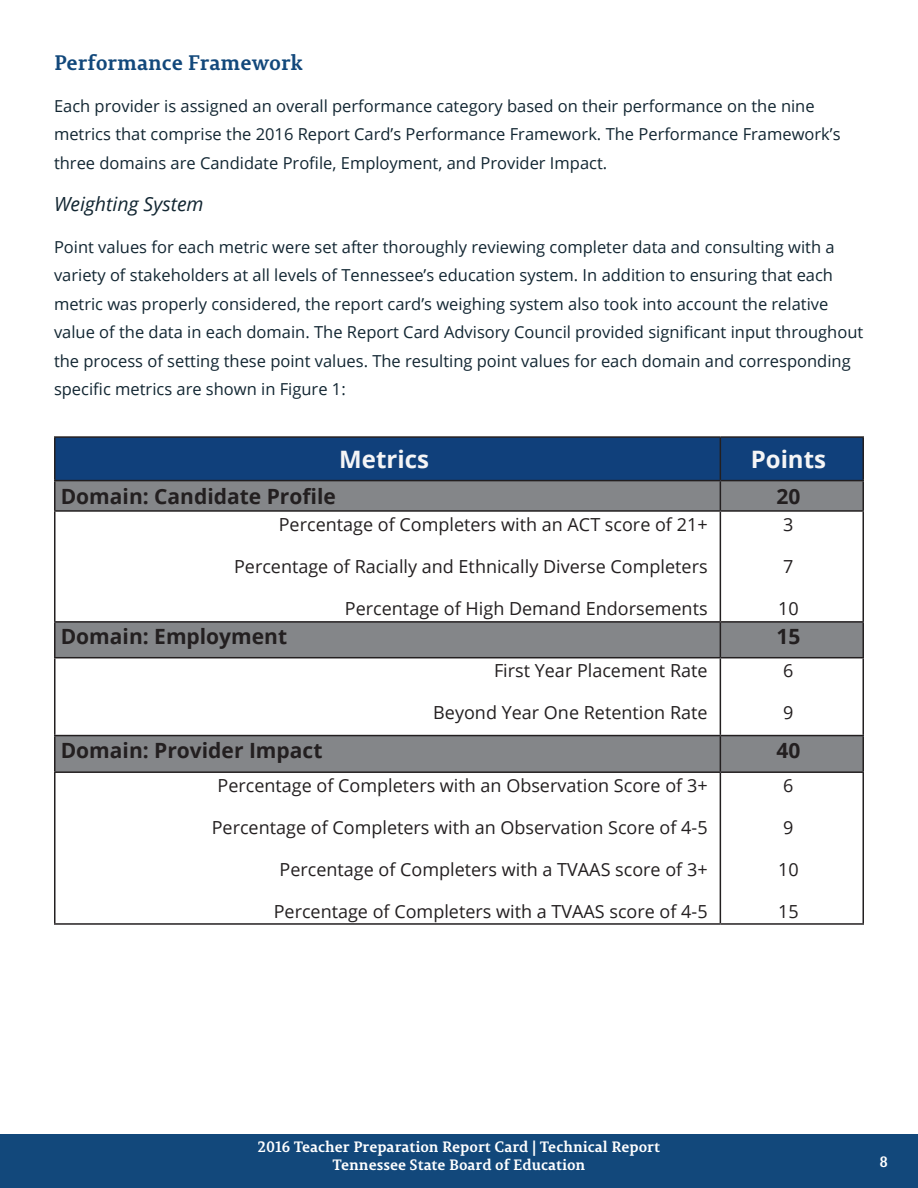
<style>
.page{position:relative;width:918px;height:1188px;background:#fff}
.page>*{position:absolute;margin:0;border:0;box-sizing:border-box;transform-origin:0 0}
.t1{font:700 24px "Open Sans";color:#f5f5f6}
.t2{font:700 21px "Open Sans";color:#231f20}
.t3{font:700 21px "Permian Slab Serif Typeface";color:#12487b}
.t4{font:italic 19.5px "Open Sans";color:#122632}
.t5{font:18px "Open Sans";color:#231f20}
.t6{font:16.5px/28.5px "Open Sans";color:#122632}
.t7{font:700 15px/18px "Permian Slab Serif Typeface";color:#fff;text-align:center}
</style>
<div class="page">
<div style="left:0;top:1134px;width:918px;height:54px;background:#12487b"></div>
<div style="left:56px;top:623px;width:806px;height:34px;background:#848689"></div>
<div style="left:56px;top:736px;width:806px;height:35px;background:#848689"></div>
<hr style="left:54px;top:436px;width:666px;height:2px;background:#231f20">
<hr style="left:54px;top:438px;width:2px;height:42px;background:#231f20">
<hr style="left:720px;top:436px;width:144px;height:2px;background:#231f20">
<hr style="left:862px;top:438px;width:2px;height:42px;background:#231f20">
<hr style="left:54px;top:480px;width:666px;height:1px;background:#231f20">
<hr style="left:54px;top:481px;width:2px;height:29px;background:#231f20">
<hr style="left:720px;top:480px;width:144px;height:1px;background:#231f20">
<svg style="left:55px;top:437px;width:808px;height:73px"></svg>
<hr style="left:862px;top:481px;width:2px;height:29px;background:#231f20">
<hr style="left:54px;top:510px;width:666px;height:2px;background:#231f20">
<hr style="left:54px;top:512px;width:2px;height:109px;background:#231f20">
<hr style="left:720px;top:510px;width:144px;height:2px;background:#231f20">
<hr style="left:720px;top:512px;width:1px;height:109px;background:#231f20">
<hr style="left:862px;top:512px;width:2px;height:109px;background:#231f20">
<hr style="left:54px;top:621px;width:666px;height:2px;background:#231f20">
<hr style="left:54px;top:623px;width:2px;height:34px;background:#231f20">
<hr style="left:720px;top:621px;width:144px;height:2px;background:#231f20">
<hr style="left:720px;top:623px;width:1px;height:34px;background:#231f20">
<hr style="left:862px;top:623px;width:2px;height:34px;background:#231f20">
<hr style="left:54px;top:657px;width:666px;height:1px;background:#231f20">
<hr style="left:54px;top:658px;width:2px;height:77px;background:#231f20">
<hr style="left:720px;top:657px;width:144px;height:1px;background:#231f20">
<hr style="left:720px;top:658px;width:1px;height:77px;background:#231f20">
<hr style="left:862px;top:658px;width:2px;height:77px;background:#231f20">
<hr style="left:54px;top:735px;width:666px;height:1px;background:#231f20">
<hr style="left:54px;top:736px;width:2px;height:35px;background:#231f20">
<hr style="left:720px;top:735px;width:144px;height:1px;background:#231f20">
<hr style="left:720px;top:736px;width:1px;height:35px;background:#231f20">
<hr style="left:862px;top:736px;width:2px;height:35px;background:#231f20">
<hr style="left:54px;top:771px;width:666px;height:2px;background:#231f20">
<hr style="left:54px;top:773px;width:2px;height:150px;background:#231f20">
<hr style="left:720px;top:771px;width:144px;height:2px;background:#231f20">
<hr style="left:720px;top:773px;width:1px;height:150px;background:#231f20">
<hr style="left:862px;top:773px;width:2px;height:150px;background:#231f20">
<hr style="left:54px;top:923px;width:666px;height:2px;background:#231f20">
<hr style="left:720px;top:923px;width:144px;height:2px;background:#231f20">
<p class="t3" style="left:54px;top:45px;width:251px">Performance Framework</p>
<p class="t6" style="left:54px;top:91px;width:788px">Each provider is assigned an overall performance category based on their performance on the nine metrics that comprise the 2016 Report Card’s Performance Framework. The Performance Framework’s three domains are Candidate Profile, Employment, and Provider Impact.</p>
<p class="t4" style="left:54px;top:190px;width:151px">Weighting System</p>
<p class="t6" style="left:54px;top:232px;width:811px">Point values for each metric were set after thoroughly reviewing completer data and consulting with a variety of stakeholders at all levels of Tennessee’s education system. In addition to ensuring that each metric was properly considered, the report card’s weighing system also took into account the relative value of the data in each domain. The Report Card Advisory Council provided significant input throughout the process of setting these point values. The resulting point values for each domain and corresponding specific metrics are shown in Figure 1:</p>
<p class="t1" style="left:339px;top:442px;width:91px">Metrics</p>
<p class="t1" style="left:751px;top:442px;width:77px">Points</p>
<p class="t2" style="left:61px;top:481px;width:277px">Domain: Candidate Profile</p>
<p class="t2" style="left:776px;top:481px;width:25px">20</p>
<p class="t5" style="left:279px;top:512px;width:430px">Percentage of Completers with an ACT score of 21+</p>
<p class="t5" style="left:234px;top:554px;width:475px">Percentage of Racially and Ethnically Diverse Completers</p>
<p class="t5" style="left:345px;top:596px;width:364px">Percentage of High Demand Endorsements</p>
<p class="t5" style="left:783px;top:512px;width:12px">3</p>
<p class="t5" style="left:783px;top:554px;width:12px">7</p>
<p class="t5" style="left:778px;top:596px;width:22px">10</p>
<p class="t2" style="left:61px;top:622px;width:228px">Domain: Employment</p>
<p class="t2" style="left:776px;top:622px;width:25px">15</p>
<p class="t5" style="left:494px;top:659px;width:215px">First Year Placement Rate</p>
<p class="t5" style="left:433px;top:701px;width:276px">Beyond Year One Retention Rate</p>
<p class="t5" style="left:783px;top:659px;width:12px">6</p>
<p class="t5" style="left:783px;top:701px;width:12px">9</p>
<p class="t2" style="left:61px;top:735px;width:263px">Domain: Provider Impact</p>
<p class="t2" style="left:776px;top:735px;width:25px">40</p>
<p class="t5" style="left:218px;top:773px;width:492px">Percentage of Completers with an Observation Score of 3+</p>
<p class="t5" style="left:212px;top:815px;width:497px">Percentage of Completers with an Observation Score of 4-5</p>
<p class="t5" style="left:280px;top:857px;width:430px">Percentage of Completers with a TVAAS score of 3+</p>
<p class="t5" style="left:274px;top:899px;width:435px">Percentage of Completers with a TVAAS score of 4-5</p>
<p class="t5" style="left:783px;top:773px;width:12px">6</p>
<p class="t5" style="left:783px;top:815px;width:12px">9</p>
<p class="t5" style="left:778px;top:857px;width:22px">10</p>
<p class="t5" style="left:778px;top:899px;width:22px">15</p>
<p class="t7" style="left:258px;top:1137px;width:404px">2016 Teacher Preparation Report Card | Technical Report<br>Tennessee State Board of Education</p>
<p class="t7" style="left:879px;top:1152px;width:10px">8</p>
</div>
